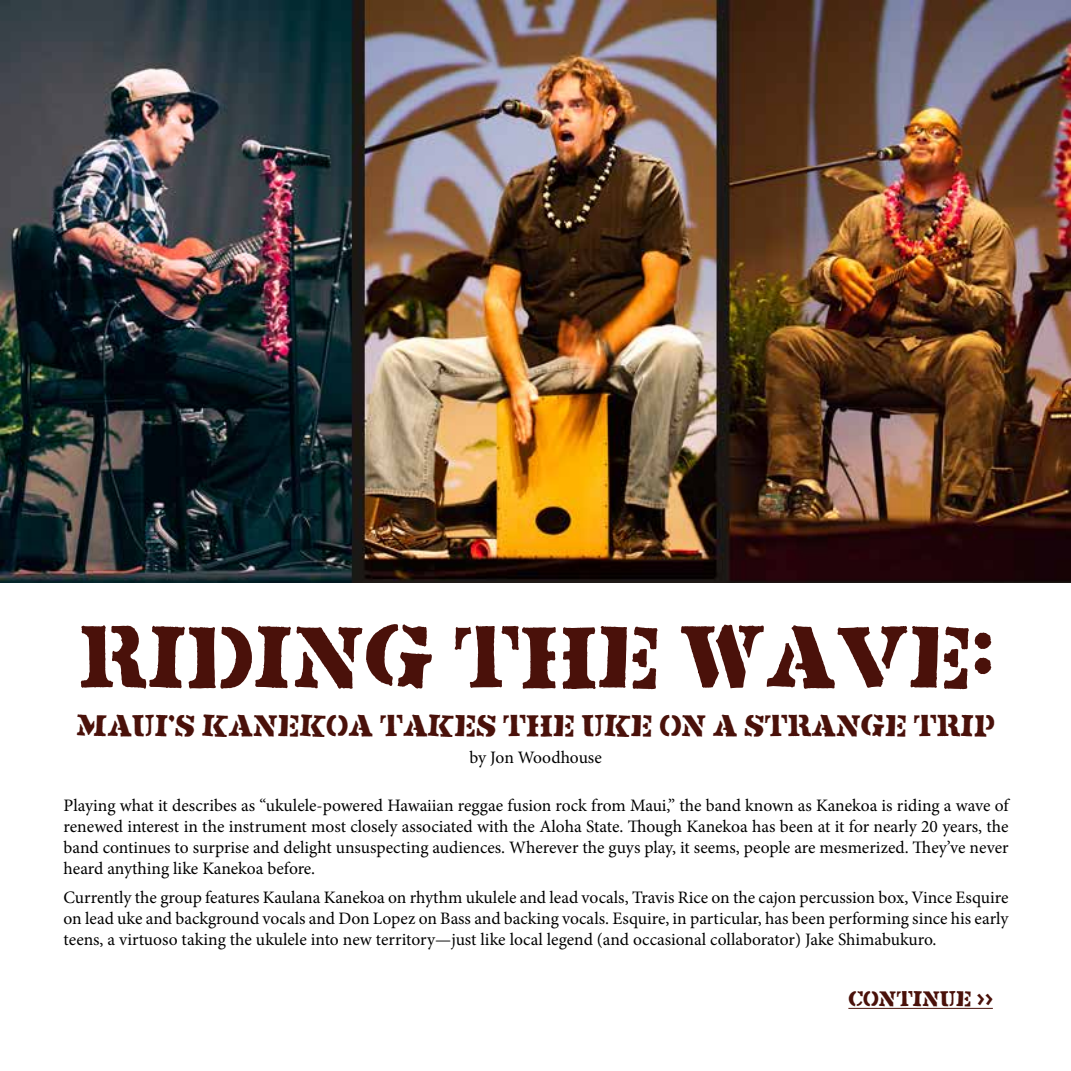
<style>
.page{position:relative;width:1071px;height:1071px;background:#fff}
.page>*{position:absolute;margin:0;border:0;box-sizing:border-box;transform-origin:0 0}
.t1{font:85.75px "Flyerfonts Crucified";color:#4a110a}
.t2{font:29.75px "Flyerfonts Crucified";color:#4a110a}
.t3{font:21px "Flyerfonts Crucified";color:#4a110a}
.t4{font:17.5px/21px "Minion Pro";letter-spacing:-.005em;color:#000;text-align:justify}
</style>
<div class="page">
<img style="left:0;top:0;width:1071px;height:582px">
<hr style="left:848px;top:1008px;width:145px;height:1px;background:#4a110a">
<h1 class="t1" style="left:79px;top:596px;width:915px">RIDING THE WAVE:</h1>
<h2 class="t2" style="left:77px;top:704px;width:920px">MAUI’S KANEKOA TAKES THE UKE ON A STRANGE TRIP</h2>
<p class="t4" style="left:470px;top:747px;width:134px">by Jon Woodhouse</p>
<p class="t4" style="left:64px;top:795px;width:947px">Playing what it describes as “ukulele-powered Hawaiian reggae fusion rock from Maui,” the band known as Kanekoa is riding a wave of renewed interest in the instrument most closely associated with the Aloha State. Though Kanekoa has been at it for nearly 20 years, the band continues to surprise and delight unsuspecting audiences. Wherever the guys play, it seems, people are mesmerized. They’ve never heard anything like Kanekoa before.</p>
<p class="t4" style="left:64px;top:887px;width:946px">Currently the group features Kaulana Kanekoa on rhythm ukulele and lead vocals, Travis Rice on the cajon percussion box, Vince Esquire on lead uke and background vocals and Don Lopez on Bass and backing vocals. Esquire, in particular, has been performing since his early teens, a virtuoso taking the ukulele into new territory—just like local legend (and occasional collaborator) Jake Shimabukuro.</p>
<p class="t3" style="left:848px;top:983px;width:146px">CONTINUE &gt;&gt;</p>
</div>
